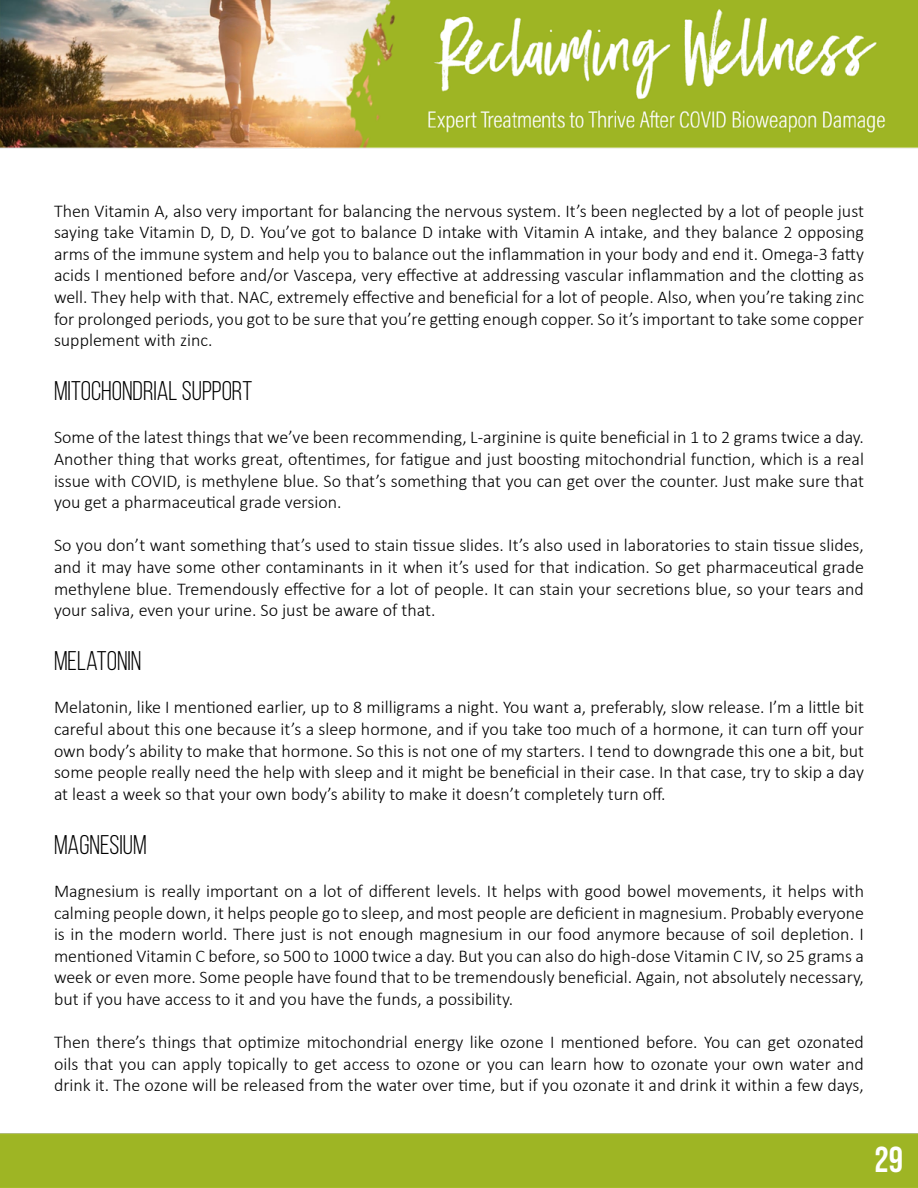
<style>
.page{position:relative;width:918px;height:1188px;background:#fff}
.page>*{position:absolute;margin:0;border:0;box-sizing:border-box;transform-origin:0 0}
.t1{font:36px "Bebas Neue";color:#fff}
.t2{font:27px "Bebas Neue";color:#000}
.t3{font:300 18px/21.6px "Calibri";color:#000;text-align:justify}
</style>
<div class="page">
<img style="left:0;top:0;width:918px;height:1188px">
<p class="t3" style="left:54px;top:200px;width:812px">Then Vitamin A, also very important for balancing the nervous system. It’s been neglected by a lot of people just saying take Vitamin D, D, D. You’ve got to balance D intake with Vitamin A intake, and they balance 2 opposing arms of the immune system and help you to balance out the inflammation in your body and end it. Omega-3 fatty acids I mentioned before and/or Vascepa, very effective at addressing vascular inflammation and the clotting as well. They help with that. NAC, extremely effective and beneficial for a lot of people. Also, when you’re taking zinc for prolonged periods, you got to be sure that you’re getting enough copper. So it’s important to take some copper supplement with zinc.</p>
<h2 class="t2" style="left:54px;top:376px;width:200px">MITOCHONDRIAL SUPPORT</h2>
<p class="t3" style="left:54px;top:426px;width:812px">Some of the latest things that we’ve been recommending, L-arginine is quite beneficial in 1 to 2 grams twice a day.<br>Another thing that works great, oftentimes, for fatigue and just boosting mitochondrial function, which is a real issue with COVID, is methylene blue. So that’s something that you can get over the counter. Just make sure that you get a pharmaceutical grade version.</p>
<p class="t3" style="left:54px;top:534px;width:812px">So you don’t want something that’s used to stain tissue slides. It’s also used in laboratories to stain tissue slides, and it may have some other contaminants in it when it’s used for that indication. So get pharmaceutical grade methylene blue. Tremendously effective for a lot of people. It can stain your secretions blue, so your tears and your saliva, even your urine. So just be aware of that.</p>
<h2 class="t2" style="left:54px;top:646px;width:89px">MELATONIN</h2>
<p class="t3" style="left:54px;top:696px;width:812px">Melatonin, like I mentioned earlier, up to 8 milligrams a night. You want a, preferably, slow release. I’m a little bit careful about this one because it’s a sleep hormone, and if you take too much of a hormone, it can turn off your own body’s ability to make that hormone. So this is not one of my starters. I tend to downgrade this one a bit, but some people really need the help with sleep and it might be beneficial in their case. In that case, try to skip a day at least a week so that your own body’s ability to make it doesn’t completely turn off.</p>
<h2 class="t2" style="left:54px;top:830px;width:94px">MAGNESIUM</h2>
<p class="t3" style="left:54px;top:880px;width:812px">Magnesium is really important on a lot of different levels. It helps with good bowel movements, it helps with calming people down, it helps people go to sleep, and most people are deficient in magnesium. Probably everyone is in the modern world. There just is not enough magnesium in our food anymore because of soil depletion. I mentioned Vitamin C before, so 500 to 1000 twice a day. But you can also do high-dose Vitamin C IV, so 25 grams a week or even more. Some people have found that to be tremendously beneficial. Again, not absolutely necessary, but if you have access to it and you have the funds, a possibility.</p>
<p class="t3" style="left:54px;top:1031px;width:812px">Then there’s things that optimize mitochondrial energy like ozone I mentioned before. You can get ozonated oils that you can apply topically to get access to ozone or you can learn how to ozonate your own water and drink it. The ozone will be released from the water over time, but if you ozonate it and drink it within a few days,</p>
<h1 class="t1" style="left:875px;top:1139px;width:30px">29</h1>
</div>
